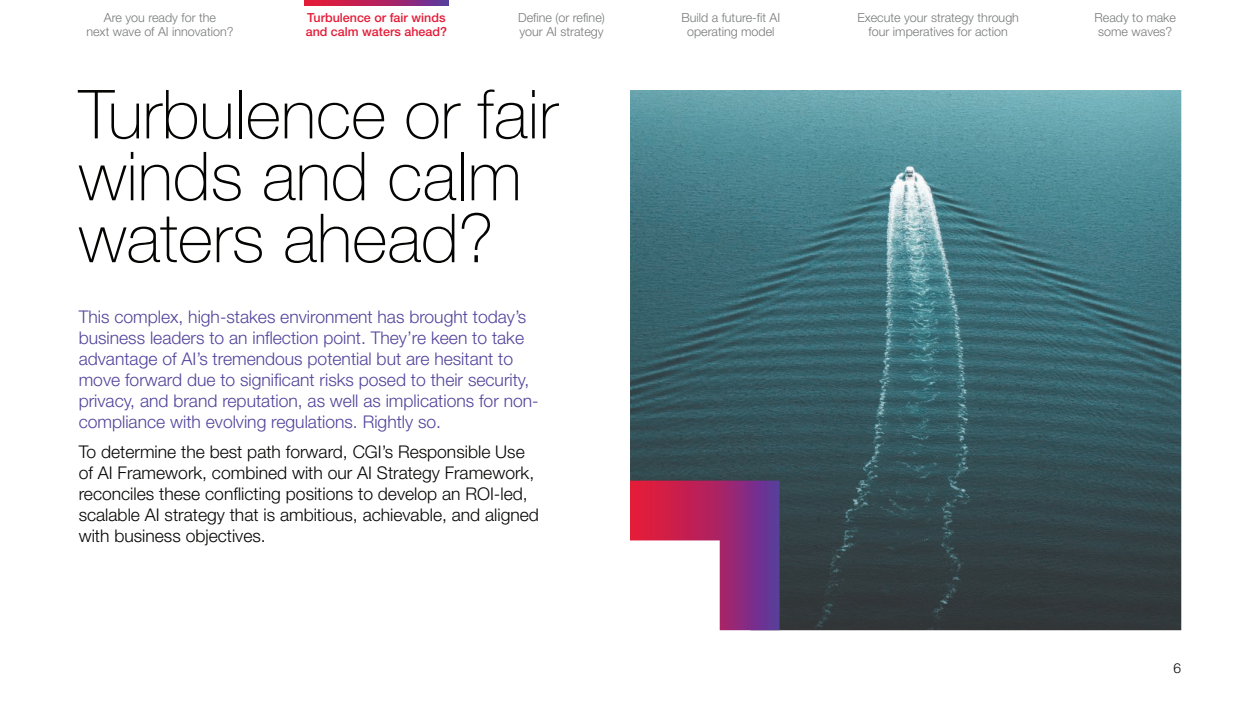
<style>
.page{position:relative;width:1260px;height:709px;background:#fff}
.page>*{position:absolute;margin:0;border:0;box-sizing:border-box;transform-origin:0 0}
.t1{font:100 67.75px/61.9px "Helvetica Neue LT Pro";color:#040503}
.t2{font:300 17.5px/21px "Helvetica Neue LT Pro";color:#53439b}
.t3{font:300 17.5px/21px "Helvetica Neue LT Pro";color:#040503}
.t4{font:300 13.75px "Helvetica Neue LT Pro";color:#040503}
.t5{font:300 12.5px/13.8px "Helvetica Neue LT Pro";color:#77797a;text-align:center}
.t6{font:500 12.5px/13.8px "Helvetica Neue LT Pro";color:#e41c37}
</style>
<div class="page">
<img style="left:630px;top:90px;width:551px;height:540px">
<svg style="left:630px;top:480px;width:150px;height:150px"></svg>
<svg style="left:304px;top:0;width:145px;height:6px"></svg>
<p class="t6" style="left:306px;top:11px;width:143px">Turbulence or fair winds and calm waters ahead?</p>
<p class="t5" style="left:518px;top:11px;width:88px;text-align:left">Define (or refine) your AI strategy</p>
<p class="t5" style="left:86px;top:11px;width:149px">Are you ready for the<br>next wave of AI innovation?</p>
<p class="t5" style="left:1095px;top:11px;width:83px;text-align:left">Ready to make some waves?</p>
<p class="t5" style="left:681px;top:11px;width:100px">Build a future-fit AI operating model</p>
<p class="t5" style="left:857px;top:11px;width:163px">Execute your strategy through four imperatives for action</p>
<h1 class="t1" style="left:79px;top:83px;width:481px">Turbulence or fair winds and calm waters ahead?</h1>
<p class="t2" style="left:79px;top:305px;width:461px">This complex, high-stakes environment has brought today’s business leaders to an inflection point. They’re keen to take advantage of AI’s tremendous potential but are hesitant to move forward due to significant risks posed to their security, privacy, and brand reputation, as well as implications for non&shy;compliance with evolving regulations. Rightly so.</p>
<p class="t3" style="left:79px;top:440px;width:462px">To determine the best path forward, CGI’s Responsible Use of AI Framework, combined with our AI Strategy Framework, reconciles these conflicting positions to develop an ROI-led, scalable AI strategy that is ambitious, achievable, and aligned with business objectives.</p>
<p class="t4" style="left:1174px;top:660px;width:9px">6</p>
</div>
